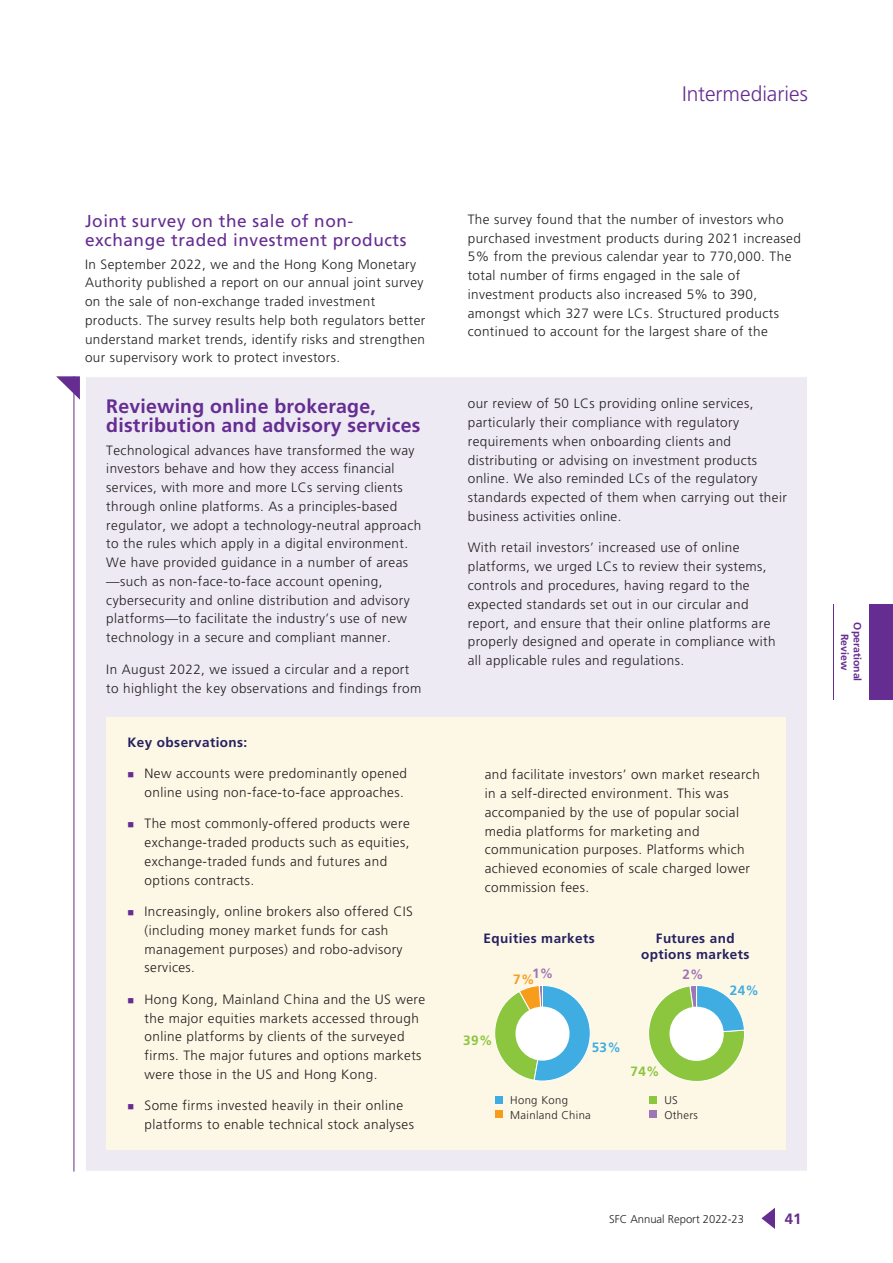
<style>
.page{position:relative;width:893px;height:1263px;background:#fff}
.page>*{position:absolute;margin:0;border:0;box-sizing:border-box;transform-origin:0 0}
.t1{font:300 21px "Frutiger LT Std";color:#652d91}
.t2{font:700 19.5px/18.8px "Frutiger LT Std";letter-spacing:.01em;color:#652d91}
.t3{font:17.25px/18.8px "Frutiger LT Std";letter-spacing:.03em;color:#652d91}
.t4{font:700 15px "Frutiger LT Std";color:#652d91}
.t5{font:300 13.5px/18.8px "Frutiger LT Std";letter-spacing:.03em;color:#231f20}
.t6{font:700 13.5px/16.5px "Frutiger LT Std";letter-spacing:.03em;color:#252161;text-align:center}
.t7{font:700 13.5px "Frutiger LT Std";color:#40ade2}
.t8{font:700 13.5px "Frutiger LT Std";color:#8bc63e}
.t9{font:700 13.5px "Frutiger LT Std";color:#9e76b3}
.t10{font:700 13.5px "Frutiger LT Std";color:#f89c1c}
.t11{font:300 11.25px/15px "Frutiger LT Std";letter-spacing:.03em;color:#231f20}
.t12{font:300 11.25px "Frutiger LT Std";color:#231f20}
.t13{font:700 10.5px/12.6px "Frutiger LT Std";color:#652d91;text-align:center}
.s1{color:#652d91}
</style>
<div class="page">
<svg style="left:761px;top:1208px;width:14px;height:21px"></svg>
<hr style="left:833px;top:604px;width:1px;height:96px;background:#652d91">
<div style="left:869px;top:604px;width:24px;height:96px;background:#652d91"></div>
<div style="left:85px;top:376px;width:723px;height:795px;background:#eeeaf4;border:1px solid #fff"></div>
<div style="left:107px;top:717px;width:679px;height:432px;background:#fdf7e5"></div>
<hr style="left:74px;top:376px;width:1px;height:795px;background:#652d91">
<svg style="left:56px;top:376px;width:24px;height:24px"></svg>
<svg style="left:494px;top:985px;width:97px;height:96px"></svg>
<div style="left:515px;top:1006px;width:54px;height:54px;background:#fff;border-radius:50%"></div>
<div style="left:495px;top:1096px;width:7px;height:7px;background:#40ade2"></div>
<div style="left:495px;top:1111px;width:7px;height:7px;background:#f89c1c"></div>
<svg style="left:648px;top:985px;width:97px;height:97px"></svg>
<div style="left:669px;top:1007px;width:55px;height:54px;background:#fff;border-radius:50%"></div>
<div style="left:649px;top:1096px;width:7px;height:7px;background:#8bc63e"></div>
<div style="left:649px;top:1111px;width:7px;height:7px;background:#9e76b3"></div>
<h1 class="t1" style="left:682px;top:82px;width:127px">Intermediaries</h1>
<p class="t3" style="left:85px;top:212px;width:323px">Joint survey on the sale of non&shy;exchange traded investment products</p>
<p class="t5" style="left:85px;top:255px;width:342px">In September 2022, we and the Hong Kong Monetary Authority published a report on our annual joint survey on the sale of non-exchange traded investment products. The survey results help both regulators better understand market trends, identify risks and strengthen our supervisory work to protect investors.</p>
<h1 class="t2" style="left:106px;top:397px;width:316px">Reviewing online brokerage, distribution and advisory services</h1>
<p class="t5" style="left:106px;top:441px;width:316px">Technological advances have transformed the way investors behave and how they access financial services, with more and more LCs serving clients through online platforms. As a principles-based regulator, we adopt a technology-neutral approach to the rules which apply in a digital environment.<br>We have provided guidance in a number of areas —such as non-face-to-face account opening, cybersecurity and online distribution and advisory platforms—to facilitate the industry’s use of new technology in a secure and compliant manner.</p>
<p class="t5" style="left:106px;top:660px;width:317px">In August 2022, we issued a circular and a report to highlight the key observations and findings from</p>
<p class="t6" style="left:128px;top:734px;width:121px">Key observations:</p>
<p class="t5" style="left:128px;top:764px;width:281px;text-align:right"><span class="s1">■</span> New accounts were predominantly opened online using non-face-to-face approaches.</p>
<p class="t5" style="left:145px;top:814px;width:267px;text-indent:-17px"><span class="s1">■</span> The most commonly-offered products were exchange-traded products such as equities, exchange-traded funds and futures and options contracts.</p>
<p class="t5" style="left:145px;top:902px;width:270px;text-indent:-17px"><span class="s1">■</span> Increasingly, online brokers also offered CIS (including money market funds for cash management purposes) and robo-advisory services.</p>
<p class="t5" style="left:145px;top:990px;width:282px;text-indent:-17px"><span class="s1">■</span> Hong Kong, Mainland China and the US were the major equities markets accessed through online platforms by clients of the surveyed firms. The major futures and options markets were those in the US and Hong Kong.</p>
<p class="t5" style="left:145px;top:1096px;width:271px;text-indent:-17px"><span class="s1">■</span> Some firms invested heavily in their online platforms to enable technical stock analyses</p>
<p class="t5" style="left:468px;top:210px;width:335px">The survey found that the number of investors who purchased investment products during 2021 increased 5% from the previous calendar year to 770,000. The total number of firms engaged in the sale of investment products also increased 5% to 390, amongst which 327 were LCs. Structured products continued to account for the largest share of the</p>
<p class="t5" style="left:468px;top:395px;width:321px">our review of 50 LCs providing online services, particularly their compliance with regulatory requirements when onboarding clients and distributing or advising on investment products online. We also reminded LCs of the regulatory standards expected of them when carrying out their business activities online.</p>
<p class="t5" style="left:468px;top:539px;width:309px">With retail investors’ increased use of online platforms, we urged LCs to review their systems, controls and procedures, having regard to the expected standards set out in our circular and report, and ensure that their online platforms are properly designed and operate in compliance with all applicable rules and regulations.</p>
<p class="t5" style="left:485px;top:765px;width:277px">and facilitate investors’ own market research in a self-directed environment. This was accompanied by the use of popular social media platforms for marketing and communication purposes. Platforms which achieved economies of scale charged lower commission fees.</p>
<p class="t6" style="left:484px;top:930px;width:113px">Equities markets</p>
<p class="t9" style="left:532px;top:965px;width:23px">1%</p>
<p class="t10" style="left:513px;top:972px;width:23px">7%</p>
<p class="t6" style="left:641px;top:930px;width:110px">Futures and options markets</p>
<p class="t7" style="left:730px;top:982px;width:31px">24%</p>
<p class="t9" style="left:682px;top:967px;width:23px">2%</p>
<p class="t8" style="left:463px;top:1032px;width:31px">39%</p>
<p class="t7" style="left:592px;top:1039px;width:31px">53%</p>
<p class="t11" style="left:510px;top:1092px;width:82px">Hong Kong<br>Mainland China</p>
<p class="t8" style="left:630px;top:1063px;width:31px">74%</p>
<p class="t11" style="left:664px;top:1092px;width:35px">US<br>Others</p>
<p class="t12" style="left:609px;top:1212px;width:137px">SFC Annual Report 2022-23</p>
<p class="t4" style="left:785px;top:1210px;width:18px">41</p>
<p class="t13" style="left:864px;top:622px;width:60px;rotate:90deg">Operational<br>Review</p>
</div>
